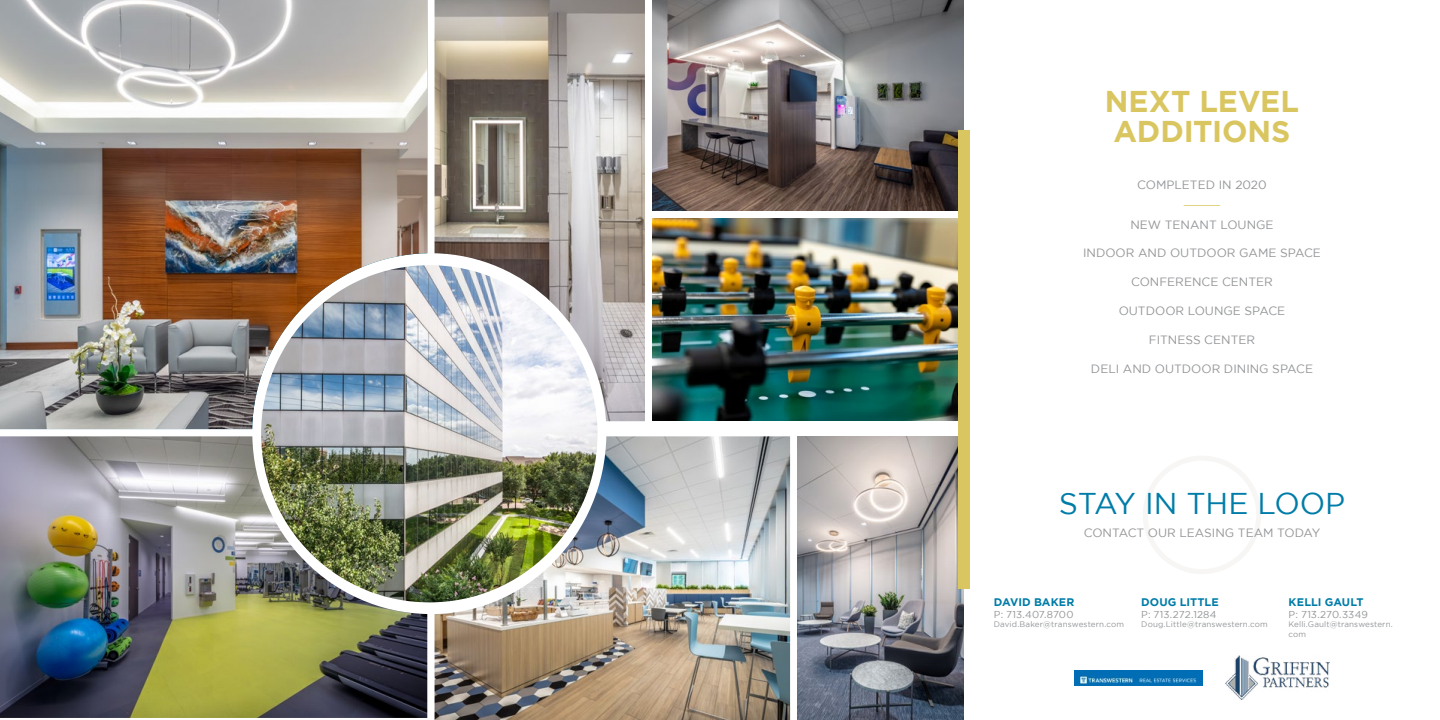
<style>
.page{position:relative;width:1440px;height:720px;background:#fff}
.page>*{position:absolute;margin:0;border:0;box-sizing:border-box;transform-origin:0 0}
.t1{font:700 30px/30px "Gotham";color:#d9c661}
.t2{font:30px "Gotham";letter-spacing:-.005em;color:#007ca8}
.t3{font:12px "Gotham";color:#939598}
.t4{font:12px "Gotham";color:#d9c661}
.t5{font:700 11px "Gotham";color:#007ca8}
.t6{font:10px "Gotham";letter-spacing:.005em;color:#939598}
.t7{font:8px/9.6px "Gotham";letter-spacing:.015em;color:#939598}
</style>
<div class="page">
<img style="left:435px;top:436px;width:355px;height:284px">
<img style="left:261px;top:265px;width:337px;height:337px">
<img style="left:0;top:0;width:427px;height:429px">
<img style="left:435px;top:0;width:210px;height:421px">
<img style="left:0;top:436px;width:427px;height:282px">
<img style="left:797px;top:436px;width:167px;height:284px">
<img style="left:652px;top:0;width:312px;height:211px">
<img style="left:652px;top:218px;width:306px;height:203px">
<div style="left:958px;top:131px;width:12px;height:458px;background:#d9c661"></div>
<img style="left:1075px;top:670px;width:128px;height:15px">
<img style="left:1225px;top:656px;width:104px;height:43px">
<h1 class="t1" style="left:1105px;top:86px;width:196px">NEXT LEVEL<br>ADDITIONS</h1>
<p class="t3" style="left:1137px;top:178px;width:131px">COMPLETED IN 2020</p>
<p class="t4" style="left:1183px;top:198px;width:39px">————</p>
<p class="t3" style="left:1130px;top:218px;width:145px">NEW TENANT LOUNGE</p>
<p class="t3" style="left:1083px;top:246px;width:239px">INDOOR AND OUTDOOR GAME SPACE</p>
<p class="t3" style="left:1131px;top:275px;width:143px">CONFERENCE CENTER</p>
<p class="t3" style="left:1119px;top:304px;width:168px">OUTDOOR LOUNGE SPACE</p>
<p class="t3" style="left:1149px;top:333px;width:108px">FITNESS CENTER</p>
<p class="t3" style="left:1091px;top:362px;width:224px">DELI AND OUTDOOR DINING SPACE</p>
<h1 class="t2" style="left:1059px;top:487px;width:288px">STAY IN THE LOOP</h1>
<p class="t3" style="left:1084px;top:526px;width:238px">CONTACT OUR LEASING TEAM TODAY</p>
<p class="t5" style="left:994px;top:595px;width:82px">DAVID BAKER</p>
<p class="t6" style="left:994px;top:609px;width:81px">P: 713.407.8700</p>
<p class="t7" style="left:994px;top:619px;width:132px">David.Baker@transwestern.com</p>
<p class="t5" style="left:1141px;top:595px;width:79px">DOUG LITTLE</p>
<p class="t6" style="left:1141px;top:609px;width:77px">P: 713.272.1284</p>
<p class="t7" style="left:1141px;top:619px;width:128px">Doug.Little@transwestern.com</p>
<p class="t5" style="left:1289px;top:595px;width:76px">KELLI GAULT</p>
<p class="t6" style="left:1289px;top:609px;width:81px">P: 713.270.3349</p>
<p class="t7" style="left:1289px;top:619px;width:106px">Kelli.Gault@transwestern. com</p>
</div>
